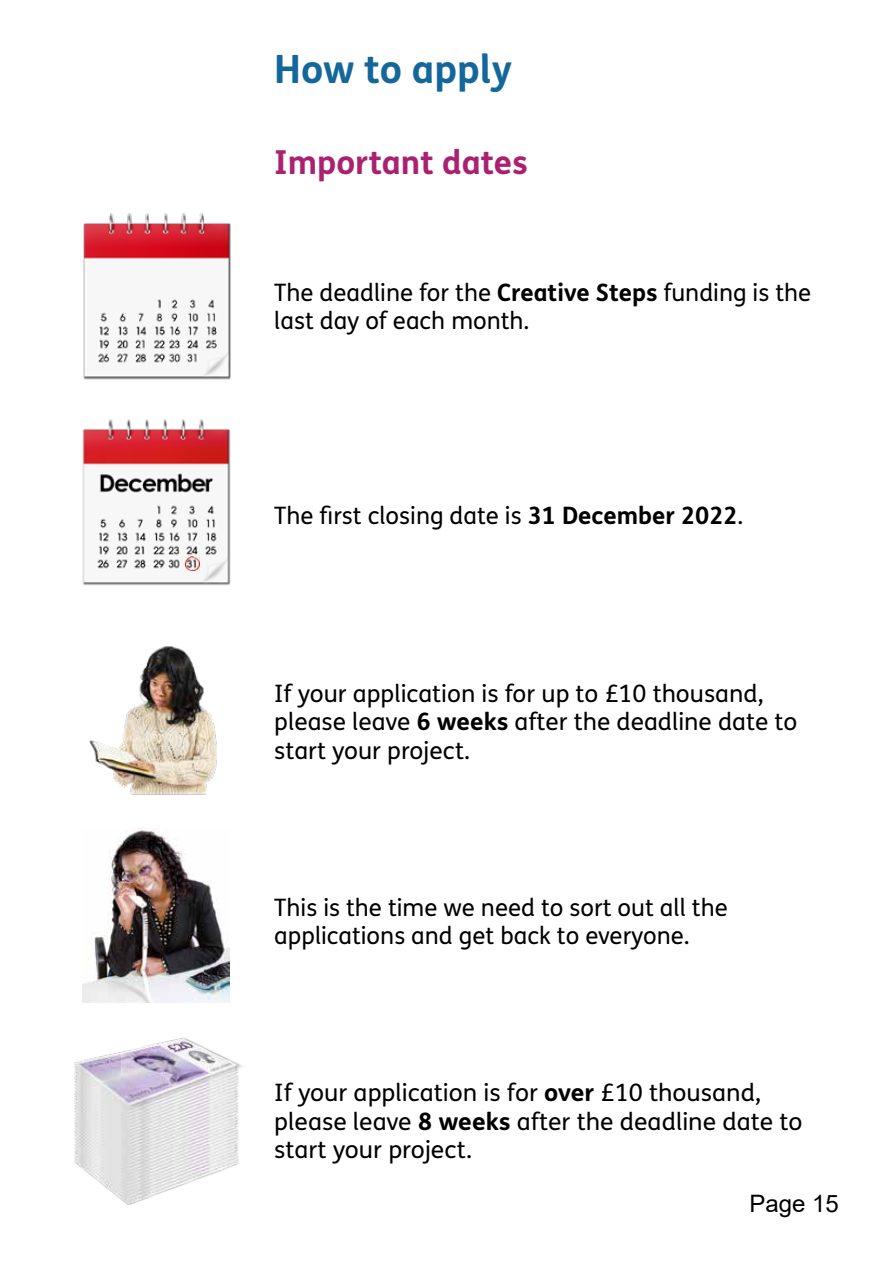
<style>
.page{position:relative;width:893px;height:1263px;background:#fff}
.page>*{position:absolute;margin:0;border:0;box-sizing:border-box;transform-origin:0 0}
.t1{font:700 39px "FS Me Pro";color:#14679a}
.t2{font:700 33px "FS Me Pro";color:#aa2170}
.t3{font:24px/28.8px "FS Me Pro";color:#000}
.t4{font:24px "Arial";color:#000}
.s1{font-weight:700}
</style>
<div class="page">
<img style="left:83px;top:213px;width:148px;height:167px">
<img style="left:82px;top:419px;width:149px;height:166px">
<img style="left:82px;top:829px;width:148px;height:174px">
<img style="left:74px;top:1037px;width:168px;height:168px">
<img style="left:89px;top:646px;width:128px;height:149px">
<img style="left:185px;top:556px;width:15px;height:15px">
<p class="t1" style="left:274px;top:39px;width:239px">How to apply</p>
<p class="t2" style="left:274px;top:137px;width:255px">Important dates</p>
<p class="t3" style="left:274px;top:277px;width:538px">The deadline for the <span class="s1">Creative Steps</span> funding is the last day of each month.</p>
<p class="t3" style="left:274px;top:501px;width:471px">The frst closing date is <span class="s1">31 December 2022</span>.</p>
<p class="t3" style="left:274px;top:678px;width:525px">If your application is for up to £10 thousand, please leave <span class="s1">6 weeks</span> after the deadline date to start your project.</p>
<p class="t3" style="left:274px;top:892px;width:455px">This is the time we need to sort out all the applications and get back to everyone.</p>
<p class="t3" style="left:274px;top:1077px;width:530px">If your application is for <span class="s1">over</span> £10 thousand, please leave <span class="s1">8 weeks</span> after the deadline date to start your project.</p>
<p class="t4" style="left:749px;top:1187px;width:91px">Page 15</p>
</div>
